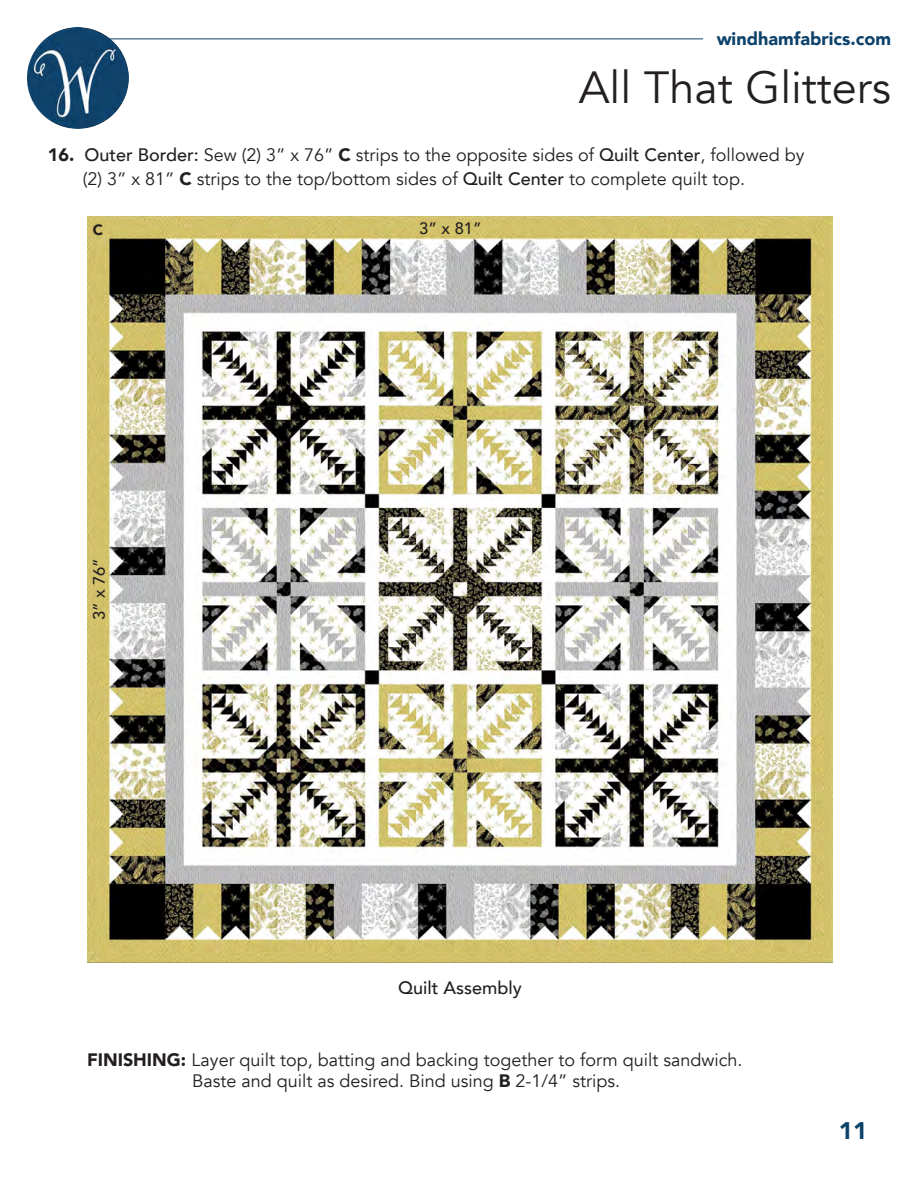
<style>
.page{position:relative;width:918px;height:1188px;background:#fff}
.page>*{position:absolute;margin:0;border:0;box-sizing:border-box;transform-origin:0 0}
.t1{font:45px "Avenir";color:#231f20}
.t2{font:900 24px "Avenir";color:#0d426a}
.t3{font:18px/21px "Avenir";color:#231f20}
.t4{font:900 18px "Avenir";color:#0d426a}
.t5{font:500 18px "Avenir";color:#231f20}
.t6{font:500 16.5px "Avenir";color:#231f20}
.t7{font:900 15px "Avenir";color:#231f20}
.s1{font-weight:900}
.s2{font-weight:500}
</style>
<div class="page">
<img style="left:27px;top:27px;width:102px;height:102px;border-radius:51px">
<hr style="left:109px;top:39px;width:594px;height:1px;background:#0d426a">
<img style="left:87px;top:216px;width:746px;height:746px">
<p class="t4" style="left:717px;top:23px;width:176px">windhamfabrics.com</p>
<h1 class="t1" style="left:579px;top:61px;width:314px">All That Glitters</h1>
<p class="t3" style="left:83px;top:143px;width:723px;line-height:24px;text-indent:-35px"><span class="s1">16.</span> <span class="s2">Outer Border:</span> Sew (2) 3” x 76” <span class="s1">C</span> strips to the opposite sides of <span class="s2">Quilt Center</span>, followed by (2) 3” x 81” <span class="s1">C</span> strips to the top/bottom sides of <span class="s2">Quilt Center</span> to complete quilt top.</p>
<p class="t7" style="left:93px;top:217px;width:12px">C</p>
<p class="t6" style="left:85px;top:620px;width:64px;rotate:-90deg">3” x 76”</p>
<p class="t6" style="left:419px;top:214px;width:64px">3” x 81”</p>
<p class="t5" style="left:398px;top:972px;width:125px">Quilt Assembly</p>
<p class="t3" style="left:192px;top:1049px;width:552px;text-indent:-105px"><span class="s1">FINISHING:</span> Layer quilt top, batting and backing together to form quilt sandwich.<br>Baste and quilt as desired. Bind using <span class="s1">B</span> 2-1/4” strips.</p>
<h2 class="t2" style="left:839px;top:1110px;width:30px">11</h2>
</div>
